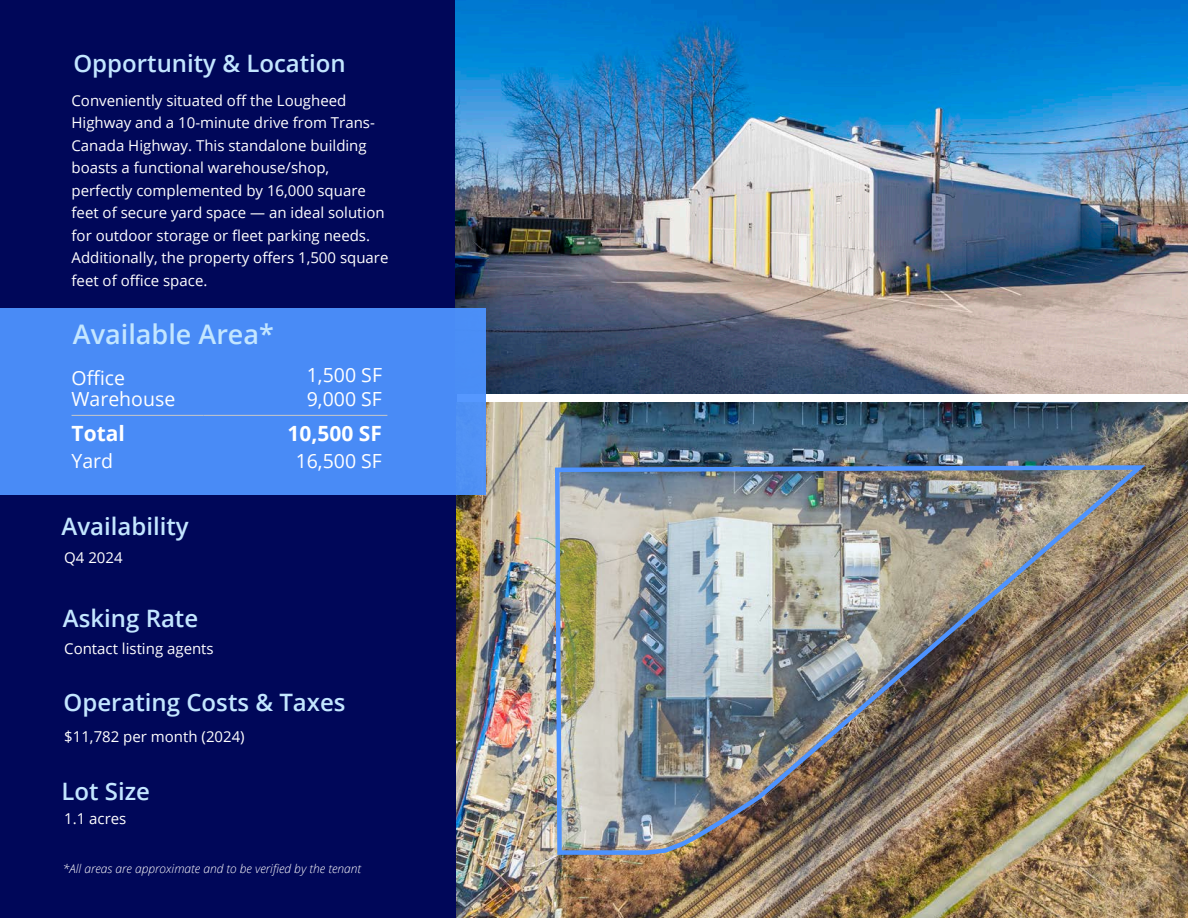
<style>
.page{position:relative;width:1188px;height:918px;background:#fff}
.page>*{position:absolute;margin:0;border:0;box-sizing:border-box;transform-origin:0 0}
.t1{font:600 27px "Open Sans";color:#c3e6ff}
.t2{font:600 24px "Open Sans";color:#c3e6ff}
.Body_Text_-_Dark_Grey_CMYK{font:700 21px "Open Sans";color:#fff}
.Body_Text_-_Dark_Grey_CMYK-2{font:19.5px/21px "Open Sans";color:#fff}
.Body_Text_-_White_CMYK{font:15px/22.5px "Open Sans";color:#fff}
.Body_Text_-_White_CMYK-2{font:italic 300 12px "Open Sans";color:#fff}
</style>
<div class="page">
<div style="left:0;top:0;width:457px;height:918px;background:#000759"></div>
<img style="left:455px;top:0;width:733px;height:393px">
<img style="left:457px;top:403px;width:731px;height:515px">
<div style="left:0;top:308px;width:486px;height:186px;background:#498bf6"></div>
<hr style="left:72px;top:415px;width:131px;height:1px;background:#c8c9c9">
<hr style="left:203px;top:415px;width:184px;height:1px;background:#c8c9c9">
<img style="left:553px;top:463px;width:599px;height:394px">
<p class="t2" style="left:73px;top:47px;width:274px">Opportunity &amp; Location</p>
<p class="Body_Text_-_White_CMYK" style="left:72px;top:89px;width:318px">Conveniently situated off the Lougheed Highway and a 10-minute drive from Trans-Canada Highway. This standalone building boasts a functional warehouse/shop, perfectly complemented by 16,000 square feet of secure yard space — an ideal solution for outdoor storage or fleet parking needs.<br>Additionally, the property offers 1,500 square feet of office space.</p>
<p class="t1" style="left:73px;top:316px;width:203px">Available Area*</p>
<p class="Body_Text_-_Dark_Grey_CMYK-2" style="left:72px;top:367px;width:105px">Office<br>Warehouse</p>
<p class="Body_Text_-_Dark_Grey_CMYK-2" style="left:307px;top:363px;width:77px;line-height:23.4px">1,500 SF<br>9,000 SF</p>
<p class="Body_Text_-_Dark_Grey_CMYK" style="left:72px;top:418px;width:55px">Total</p>
<p class="Body_Text_-_Dark_Grey_CMYK-2" style="left:72px;top:450px;width:43px">Yard</p>
<p class="Body_Text_-_Dark_Grey_CMYK" style="left:287px;top:418px;width:96px">10,500 SF</p>
<p class="Body_Text_-_Dark_Grey_CMYK-2" style="left:296px;top:450px;width:88px">16,500 SF</p>
<p class="t2" style="left:62px;top:510px;width:129px">Availability</p>
<p class="Body_Text_-_White_CMYK" style="left:64px;top:546px;width:60px">Q4 2024</p>
<p class="t2" style="left:63px;top:602px;width:137px">Asking Rate</p>
<p class="Body_Text_-_White_CMYK" style="left:64px;top:637px;width:151px">Contact listing agents</p>
<p class="t2" style="left:64px;top:685px;width:284px">Operating Costs &amp; Taxes</p>
<p class="Body_Text_-_White_CMYK" style="left:64px;top:725px;width:182px">$11,782 per month (2024)</p>
<p class="t2" style="left:62px;top:775px;width:90px">Lot Size</p>
<p class="Body_Text_-_White_CMYK" style="left:64px;top:807px;width:64px">1.1 acres</p>
<p class="Body_Text_-_White_CMYK-2" style="left:63px;top:861px;width:300px">*All areas are approximate and to be verified by the tenant</p>
</div>
